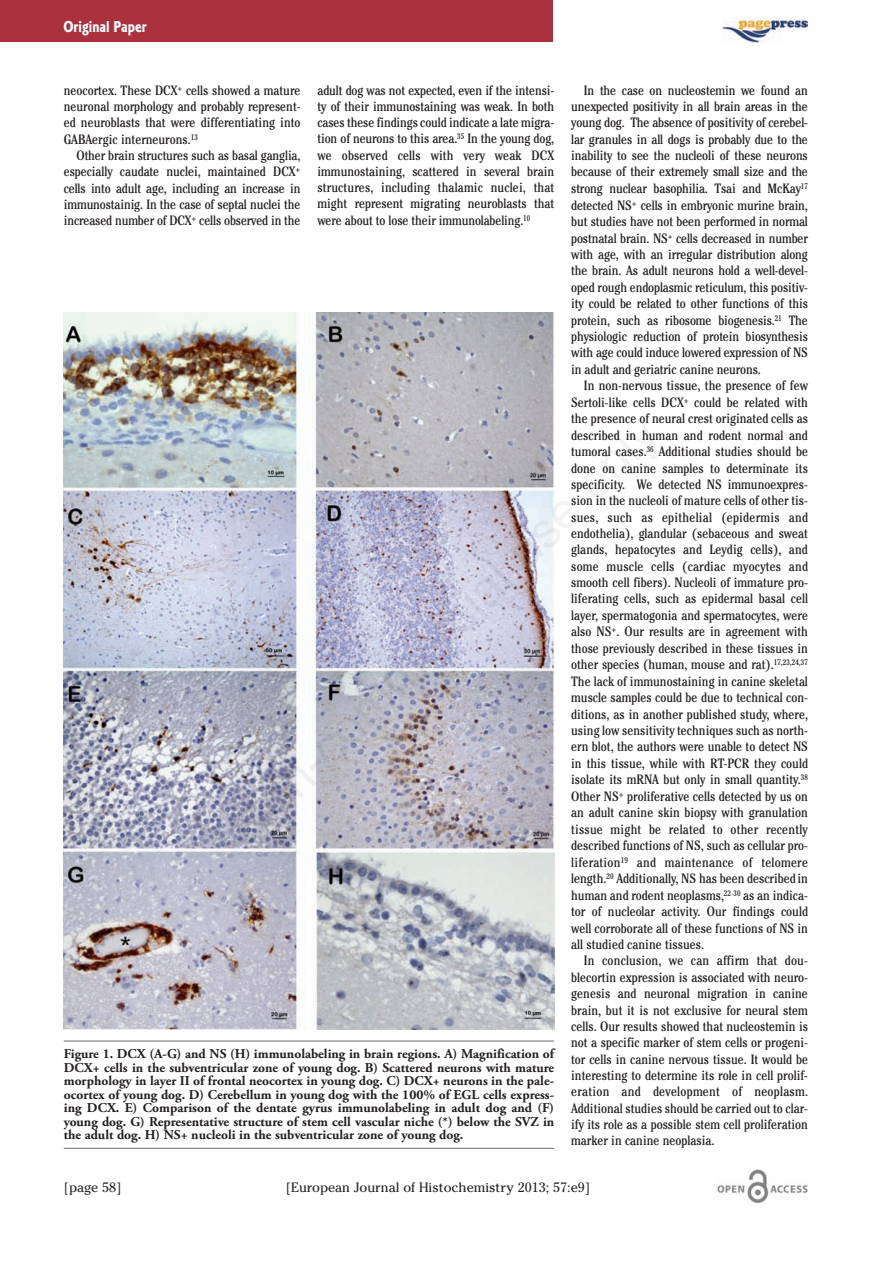
<style>
.page{position:relative;width:893px;height:1263px;background:#fff}
.page>*{position:absolute;margin:0;border:0;box-sizing:border-box;transform-origin:0 0}
.t1{font:16.5px "Corinthian Bold Condensed Plain";color:#fff}
.t2{font:condensed 13.5px/16.5px "Cheltenham";color:#231f20;text-align:justify}
.t3{font:700 13.5px/13.5px "Adobe Garamond Pro";color:#231f20;text-align:justify}
.t4{font:13.5px "Cheltenham";color:#231f20}
</style>
<div class="page">
<div style="left:0;top:0;width:553px;height:42px;background:#aa323f"></div>
<img style="left:717px;top:1169px;width:91px;height:34px">
<img style="left:723px;top:17px;width:84px;height:26px">
<hr style="left:64px;top:1041px;width:490px;height:1px;background:#6c6d70">
<hr style="left:64px;top:1148px;width:490px;height:1px;background:#6c6d70">
<img style="left:64px;top:312px;width:490px;height:717px">
<p class="t1" style="left:63px;top:21px;width:85px">Original Paper</p>
<p class="t2" style="left:317px;top:83px;width:238px">adult dog was not expected, even if the intensi&shy;ty of their immunostaining was weak. In both cases these findings could indicate a late migra&shy;tion of neurons to this area.<sup>35</sup> In the young dog, we observed cells with very weak DCX immunostaining, scattered in several brain structures, including thalamic nuclei, that might represent migrating neuroblasts that were about to lose their immunolabeling.<sup>10</sup></p>
<p class="t2" style="left:571px;top:83px;width:238px;text-indent:13px">In the case on nucleostemin we found an unexpected positivity in all brain areas in the young dog. The absence of positivity of cerebel&shy;lar granules in all dogs is probably due to the inability to see the nucleoli of these neurons because of their extremely small size and the strong nuclear basophilia. Tsai and McKay<sup>17 </sup>detected NS<sup>+</sup> cells in embryonic murine brain, but studies have not been performed in normal postnatal brain. NS<sup>+</sup> cells decreased in number with age, with an irregular distribution along the brain. As adult neurons hold a well-devel&shy;oped rough endoplasmic reticulum, this positiv&shy;ity could be related to other functions of this protein, such as ribosome biogenesis.<sup>21</sup> The physiologic reduction of protein biosynthesis with age could induce lowered expression of NS in adult and geriatric canine neurons.</p>
<p class="t2" style="left:571px;top:378px;width:238px;text-indent:13px">In non-nervous tissue, the presence of few Sertoli-like cells DCX<sup>+</sup> could be related with the presence of neural crest originated cells as described in human and rodent normal and tumoral cases.<sup>36</sup> Additional studies should be done on canine samples to determinate its specificity. We detected NS immunoexpres&shy;sion in the nucleoli of mature cells of other tis&shy;sues, such as epithelial (epidermis and endothelia), glandular (sebaceous and sweat glands, hepatocytes and Leydig cells), and some muscle cells (cardiac myocytes and smooth cell fibers). Nucleoli of immature pro&shy;liferating cells, such as epidermal basal cell layer, spermatogonia and spermatocytes, were also NS<sup>+</sup>. Our results are in agreement with those previously described in these tissues in other species (human, mouse and rat).<sup>17,23,24,37<br></sup>The lack of immunostaining in canine skeletal muscle samples could be due to technical con&shy;ditions, as in another published study, where, using low sensitivity techniques such as north&shy;ern blot, the authors were unable to detect NS in this tissue, while with RT-PCR they could isolate its mRNA but only in small quantity.<sup>38<br></sup>Other NS<sup>+</sup> proliferative cells detected by us on an adult canine skin biopsy with granulation tissue might be related to other recently described functions of NS, such as cellular pro&shy;liferation<sup>19</sup> and maintenance of telomere length.<sup>20</sup> Additionally, NS has been described in human and rodent neoplasms,<sup>22-30</sup> as an indica&shy;tor of nucleolar activity. Our findings could well corroborate all of these functions of NS in all studied canine tissues.</p>
<p class="t2" style="left:571px;top:954px;width:238px;text-indent:13px">In conclusion, we can affirm that dou&shy;blecortin expression is associated with neuro&shy;genesis and neuronal migration in canine brain, but it is not exclusive for neural stem cells. Our results showed that nucleostemin is not a specific marker of stem cells or progeni&shy;tor cells in canine nervous tissue. It would be interesting to determine its role in cell prolif&shy;eration and development of neoplasm.<br>Additional studies should be carried out to clar&shy;ify its role as a possible stem cell proliferation marker in canine neoplasia.</p>
<p class="t2" style="left:64px;top:83px;width:238px">neocortex. These DCX<sup>+</sup> cells showed a mature neuronal morphology and probably represent&shy;ed neuroblasts that were differentiating into GABAergic interneurons.<sup>13</sup></p>
<p class="t2" style="left:64px;top:148px;width:238px;text-indent:13px">Other brain structures such as basal ganglia, especially caudate nuclei, maintained DCX<sup>+ </sup>cells into adult age, including an increase in immunostainig. In the case of septal nuclei the increased number of DCX<sup>+</sup> cells observed in the</p>
<p class="t3" style="left:64px;top:1048px;width:492px">Figure 1. DCX (A-G) and NS (H) immunolabeling in brain regions. A) Magnification of DCX+ cells in the subventricular zone of young dog. B) Scattered neurons with mature morphology in layer II of frontal neocortex in young dog. C) DCX+ neurons in the pale&shy;ocortex of young dog. D) Cerebellum in young dog with the 100% of EGL cells express&shy;ing DCX. E) Comparison of the dentate gyrus immunolabeling in adult dog and (F) young dog. G) Representative structure of stem cell vascular niche (*) below the SVZ in the adult dog. H) NS+ nucleoli in the subventricular zone of young dog.</p>
<p class="t4" style="left:64px;top:1179px;width:59px">[page 58]</p>
<p class="t4" style="left:286px;top:1179px;width:306px">[European Journal of Histochemistry 2013; 57:e9]</p>
</div>
